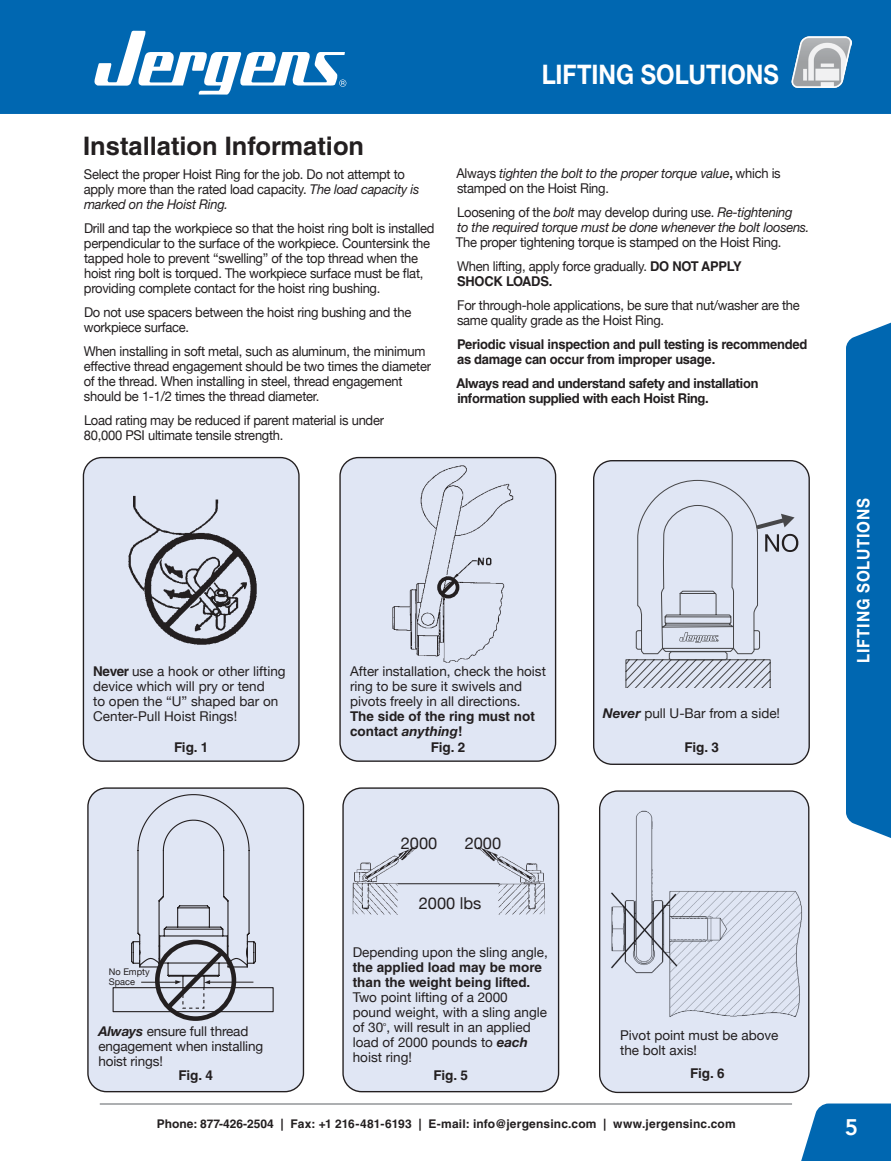
<style>
.page{position:relative;width:891px;height:1161px;background:#fff}
.page>*{position:absolute;margin:0;border:0;box-sizing:border-box;transform-origin:0 0}
.t1{font:700 27px "Helvetica Neue LT Std";color:#fff;scale:.88 1}
.t2{font:700 25.5px "Helvetica LT Std";color:#231f20}
.t3{font:800 22.5px "Avenir";color:#fff}
.t4{font:700 17.25px "Helvetica Neue LT Std";letter-spacing:.055em;color:#fff;scale:.88 1}
.t5{font:16.35px "Helvetica Neue";color:#231f20}
.t6{font:13.5px/15px "Helvetica Neue";letter-spacing:-.02em;color:#231f20;scale:.96 1}
.t7{font:13.5px/15px "Helvetica Neue";color:#231f20}
.t8{font:italic 13.5px "Helvetica Neue LT Std";letter-spacing:-.02em;color:#231f20;scale:.96 1}
.t9{font:700 13.5px/15px "Helvetica LT Std";letter-spacing:-.02em;color:#231f20;scale:.96 1}
.t10{font:700 13.5px/15px "Helvetica LT Std";color:#231f20}
.t11{font:700 13.5px/15px "Helvetica Neue";letter-spacing:-.02em;color:#231f20;scale:.96 1}
.t12{font:13.5px/15px "Helvetica Neue";letter-spacing:-.02em;color:#231f20}
.t13{font:700 13.5px "Helvetica LT Std";letter-spacing:-.02em;color:#231f20}
.t14{font:700 12px "Helvetica LT Std";letter-spacing:.01em;color:#231f20}
.t15{font:9.15px/9.1px "Helvetica Neue";color:#231f20}
.t16{font:5.4px "Helvetica Neue";color:#231f20}
.s1{font-family:"Helvetica Neue LT Std";font-style:italic}
.s2{font-family:"Helvetica Neue";font-style:normal}
.s3{font-family:"Helvetica LT Std";font-weight:700;font-style:normal}
.s4{font-family:"Helvetica LT Std";font-weight:700}
.s5{font-family:"Helvetica Neue LT Std";font-weight:700;font-style:italic}
</style>
<div class="page">
<div style="left:83px;top:458px;width:216px;height:303px;background:#e0e6f4;border-radius:18px"></div>
<div style="left:83px;top:457px;width:217px;height:305px;border:1px solid #231f20;border-radius:18px"></div>
<img style="left:128px;top:496px;width:129px;height:149px">
<div style="left:594px;top:461px;width:215px;height:303px;background:#e0e6f4;border-radius:18px"></div>
<div style="left:593px;top:460px;width:217px;height:305px;border:1px solid #231f20;border-radius:18px"></div>
<svg style="left:625px;top:480px;width:173px;height:208px"></svg>
<div style="left:88px;top:788px;width:215px;height:304px;background:#e0e6f4;border-radius:18px"></div>
<div style="left:87px;top:787px;width:217px;height:305px;border:1px solid #231f20;border-radius:18px"></div>
<div style="left:155px;top:940px;width:81px;height:81px;border:5px solid #231f20;border-radius:50%"></div>
<svg style="left:113px;top:794px;width:161px;height:220px"></svg>
<div style="left:343px;top:788px;width:216px;height:304px;background:#e0e6f4;border-radius:18px"></div>
<div style="left:342px;top:787px;width:217px;height:305px;border:1px solid #231f20;border-radius:18px"></div>
<img style="left:353px;top:846px;width:70px;height:69px">
<hr style="left:398px;top:883px;width:101px;height:1px;background:#231f20">
<img style="left:469px;top:847px;width:76px;height:68px">
<div style="left:340px;top:458px;width:216px;height:303px;background:#e0e6f4;border-radius:18px"></div>
<div style="left:339px;top:457px;width:217px;height:305px;border:1px solid #231f20;border-radius:18px"></div>
<img style="left:392px;top:465px;width:122px;height:198px">
<div style="left:600px;top:791px;width:209px;height:301px;background:#e0e6f4;border-radius:18px"></div>
<div style="left:599px;top:790px;width:210px;height:303px;border:1px solid #231f20;border-radius:18px"></div>
<img style="left:611px;top:810px;width:191px;height:207px">
<svg style="left:801px;top:1103px;width:90px;height:58px;background:#1c77b9"></svg>
<div style="left:846px;top:322px;width:45px;height:516px;background:#0067b1"></div>
<hr style="left:100px;top:1103px;width:692px;height:2px;background:#939598">
<div style="left:0;top:0;width:891px;height:114px;background:#0067b1"></div>
<svg style="left:94px;top:31px;width:252px;height:64px"></svg>
<img style="left:792px;top:37px;width:59px;height:51px">
<h2 class="t2" style="left:83px;top:131px;width:283px">Installation Information</h2>
<p class="t6" style="left:84px;top:167px;width:351px">Select the proper Hoist Ring for the job. Do not attempt to apply more than the rated load capacity. <span class="s1">The load capacity is</span></p>
<p class="t8" style="left:84px;top:196px;width:152px">marked on the Hoist Ring.</p>
<p class="t6" style="left:84px;top:221px;width:367px">Drill and tap the workpiece so that the hoist ring bolt is installed perpendicular to the surface of the workpiece. Countersink the tapped hole to prevent “swelling” of the top thread when the hoist ring bolt is torqued. The workpiece surface must be flat, providing complete contact for the hoist ring bushing.</p>
<p class="t6" style="left:84px;top:305px;width:343px">Do not use spacers between the hoist ring bushing and the workpiece surface.</p>
<p class="t6" style="left:84px;top:344px;width:363px">When installing in soft metal, such as aluminum, the minimum effective thread engagement should be two times the diameter of the thread. When installing in steel, thread engagement should be 1-1/2 times the thread diameter.</p>
<p class="t6" style="left:84px;top:413px;width:314px">Load rating may be reduced if parent material is under<br>80,000 PSI ultimate tensile strength.</p>
<h1 class="t1" style="left:542px;top:57px;width:271px">LIFTING SOLUTIONS</h1>
<p class="t8" style="left:456px;top:165px;width:339px"><span class="s2">Always</span> tighten the bolt to the proper torque value<span class="s3">,</span> <span class="s2">which is</span></p>
<p class="t6" style="left:457px;top:177px;width:351px;line-height:24px">stamped on the Hoist Ring.<br>Loosening of the <span class="s1">bolt</span> may develop during use. <span class="s1">Re-tightening</span></p>
<p class="t8" style="left:457px;top:219px;width:369px">to the required torque must be done whenever the bolt loosens.</p>
<p class="t6" style="left:456px;top:231px;width:341px;line-height:24px">The proper tightening torque is stamped on the Hoist Ring.<br>When lifting, apply force gradually. <span class="s4">DO NOT APPLY</span></p>
<p class="t9" style="left:457px;top:274px;width:101px">SHOCK LOADS.</p>
<p class="t6" style="left:457px;top:299px;width:359px">For through-hole applications, be sure that nut/washer are the same quality grade as the Hoist Ring.</p>
<p class="t9" style="left:457px;top:337px;width:366px">Periodic visual inspection and pull testing is recommended as damage can occur from improper usage.</p>
<p class="t11" style="left:456px;top:376px;width:316px">Always read and understand safety and installation information supplied with each Hoist Ring.</p>
<p class="t7" style="left:93px;top:664px;width:194px"><span class="s4">Never</span> use a hook or other lifting device which will pry or tend<br>to open the “U” shaped bar on<br>Center-Pull Hoist Rings!</p>
<p class="t13" style="left:174px;top:739px;width:36px">Fig. 1</p>
<p class="t15" style="left:109px;top:968px;width:42px">No Empty<br>Space</p>
<p class="t12" style="left:98px;top:1024px;width:166px"><span class="s5">Always</span> ensure full thread engagement when installing hoist rings!</p>
<p class="t13" style="left:178px;top:1067px;width:36px">Fig. 4</p>
<p class="t7" style="left:350px;top:664px;width:197px">After installation, check the hoist ring to be sure it swivels and pivots freely in all directions.</p>
<p class="t10" style="left:350px;top:709px;width:186px">The side of the ring must not</p>
<p class="t10" style="left:350px;top:724px;width:114px">contact <span class="s1">anything</span>!</p>
<p class="t13" style="left:431px;top:739px;width:36px">Fig. 2</p>
<p class="t5" style="left:401px;top:831px;width:38px">2000</p>
<p class="t5" style="left:465px;top:831px;width:38px">2000</p>
<p class="t5" style="left:419px;top:891px;width:64px">2000 lbs</p>
<p class="t7" style="left:353px;top:945px;width:197px">Depending upon the sling angle,</p>
<p class="t10" style="left:353px;top:959px;width:191px">the applied load may be more than the weight being lifted.</p>
<p class="t7" style="left:353px;top:990px;width:196px">Two point lifting of a 2000 pound weight, with a sling angle of 30 , will result in an applied</p>
<p class="t16" style="left:383px;top:1020px;width:5px">o</p>
<p class="t7" style="left:353px;top:1035px;width:177px">load of 2000 pounds to <span class="s5">each </span>hoist ring!</p>
<p class="t13" style="left:434px;top:1067px;width:36px">Fig. 5</p>
<p class="t7" style="left:603px;top:707px;width:179px"><span class="s5">Never</span> pull U-Bar from a side!</p>
<p class="t13" style="left:685px;top:739px;width:36px">Fig. 3</p>
<p class="t7" style="left:620px;top:1029px;width:160px">Pivot point must be above the bolt axis!</p>
<p class="t13" style="left:690px;top:1065px;width:36px">Fig. 6</p>
<p class="t14" style="left:157px;top:1116px;width:581px">Phone: 877-426-2504 | Fax: +1 216-481-6193 | E-mail: info@jergensinc.com | www.jergensinc.com</p>
<p class="t4" style="left:853px;top:663px;width:189px;rotate:-90deg">LIFTING SOLUTIONS</p>
<h3 class="t3" style="left:845px;top:1110px;width:15px">5</h3>
</div>
